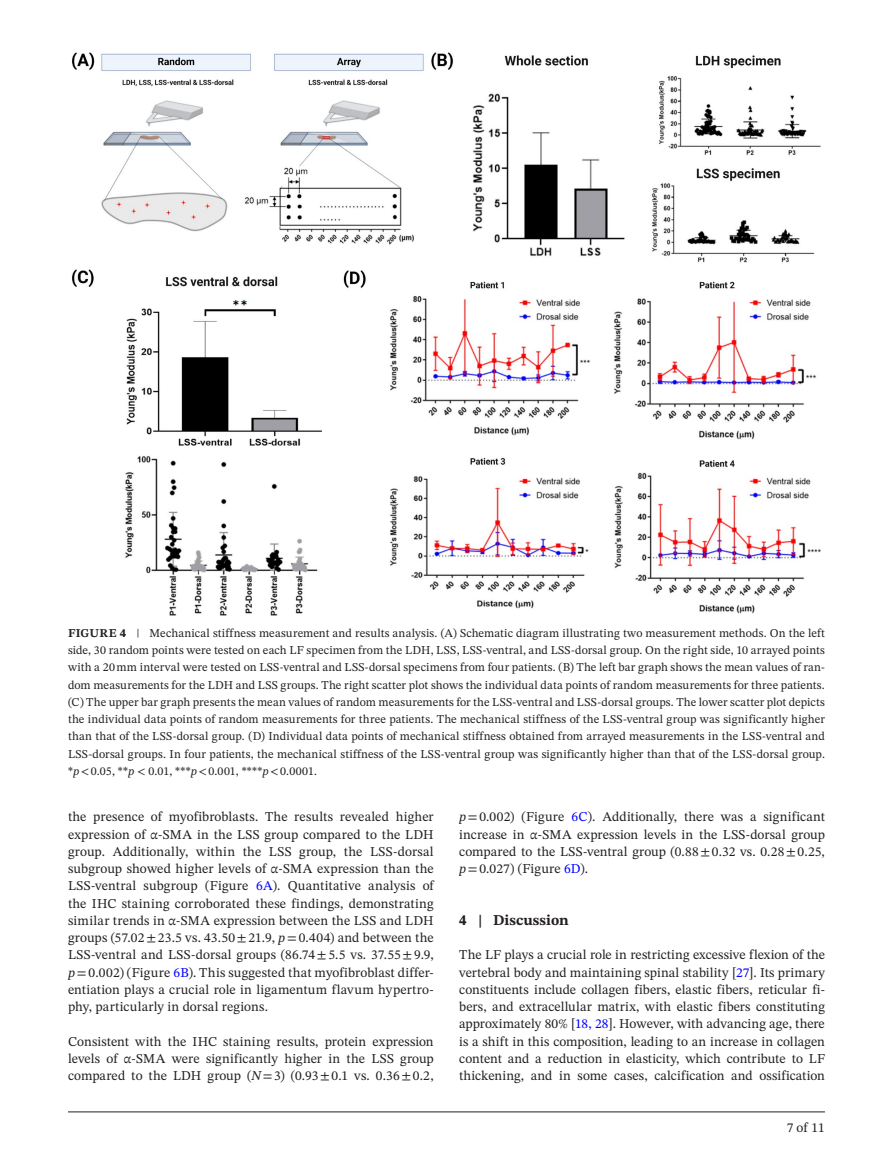
<style>
.page{position:relative;width:893px;height:1174px;background:#fff}
.page>*{position:absolute;margin:0;border:0;box-sizing:border-box;transform-origin:0 0}
.t1{font:700 15px "STIX Two Text";color:#231f20}
.t2{font:13.5px/17.2px "STIX Two Text";letter-spacing:.01em;color:#231f20;text-align:justify}
.t3{font:12px/17.2px "STIX Two Text";letter-spacing:.015em;color:#231f20;text-align:justify}
.s1{font-weight:700}
.s2{font-style:italic}
.s3{color:#00f}
</style>
<div class="page">
<hr style="left:68px;top:1111px;width:757px;height:1px;background:#231f20">
<img style="left:72px;top:52px;width:749px;height:564px">
<p class="t3" style="left:68px;top:624px;width:758px"><span class="s1">FIGURE 4</span> | Mechanical stiffness measurement and results analysis. (A) Schematic diagram illustrating two measurement methods. On the left side, 30 random points were tested on each LF specimen from the LDH, LSS, LSS-ventral, and LSS-dorsal group. On the right side, 10 arrayed points with a 20mm interval were tested on LSS-ventral and LSS-dorsal specimens from four patients. (B) The left bar graph shows the mean values of ran&shy;dom measurements for the LDH and LSS groups. The right scatter plot shows the individual data points of random measurements for three patients. (C) The upper bar graph presents the mean values of random measurements for the LSS-ventral and LSS-dorsal groups. The lower scatter plot depicts the individual data points of random measurements for three patients. The mechanical stiffness of the LSS-ventral group was significantly higher than that of the LSS-dorsal group. (D) Individual data points of mechanical stiffness obtained from arrayed measurements in the LSS-ventral and LSS-dorsal groups. In four patients, the mechanical stiffness of the LSS-ventral group was significantly higher than that of the LSS-dorsal group. *<span class="s2">p</span>&lt;0.05, **<span class="s2">p</span> &lt; 0.01, ***<span class="s2">p</span>&lt;0.001, ****<span class="s2">p</span>&lt;0.0001.</p>
<p class="t2" style="left:68px;top:808px;width:367px">the presence of myofibroblasts. The results revealed higher expression of α-SMA in the LSS group compared to the LDH group. Additionally, within the LSS group, the LSS-dorsal subgroup showed higher levels of α-SMA expression than the LSS-ventral subgroup (Figure <span class="s3">6A</span>). Quantitative analysis of the IHC staining corroborated these findings, demonstrating similar trends in α-SMA expression between the LSS and LDH groups (57.02±23.5 vs. 43.50±21.9, <span class="s2">p</span>=0.404) and between the LSS-ventral and LSS-dorsal groups (86.74±5.5 vs. 37.55±9.9, <span class="s2">p</span>=0.002) (Figure <span class="s3">6B</span>). This suggested that myofibroblast differ&shy;entiation plays a crucial role in ligamentum flavum hypertro&shy;phy, particularly in dorsal regions.</p>
<p class="t2" style="left:68px;top:1032px;width:367px">Consistent with the IHC staining results, protein expression levels of α-SMA were significantly higher in the LSS group compared to the LDH group (<span class="s2">N</span>=3) (0.93±0.1 vs. 0.36±0.2,</p>
<p class="t2" style="left:459px;top:808px;width:367px"><span class="s2">p</span>=0.002) (Figure <span class="s3">6C</span>). Additionally, there was a significant increase in α-SMA expression levels in the LSS-dorsal group compared to the LSS-ventral group (0.88±0.32 vs. 0.28±0.25, <span class="s2">p</span>=0.027) (Figure <span class="s3">6D</span>).</p>
<p class="t1" style="left:459px;top:909px;width:111px">4 | Discussion</p>
<p class="t2" style="left:459px;top:946px;width:367px">The LF plays a crucial role in restricting excessive flexion of the vertebral body and maintaining spinal stability [<span class="s3">27</span>]. Its primary constituents include collagen fibers, elastic fibers, reticular fi&shy;bers, and extracellular matrix, with elastic fibers constituting approximately 80% [<span class="s3">18, 28</span>]. However, with advancing age, there is a shift in this composition, leading to an increase in collagen content and a reduction in elasticity, which contribute to LF thickening, and in some cases, calcification and ossification</p>
<p class="t2" style="left:787px;top:1119px;width:40px">7 of 11</p>
</div>
